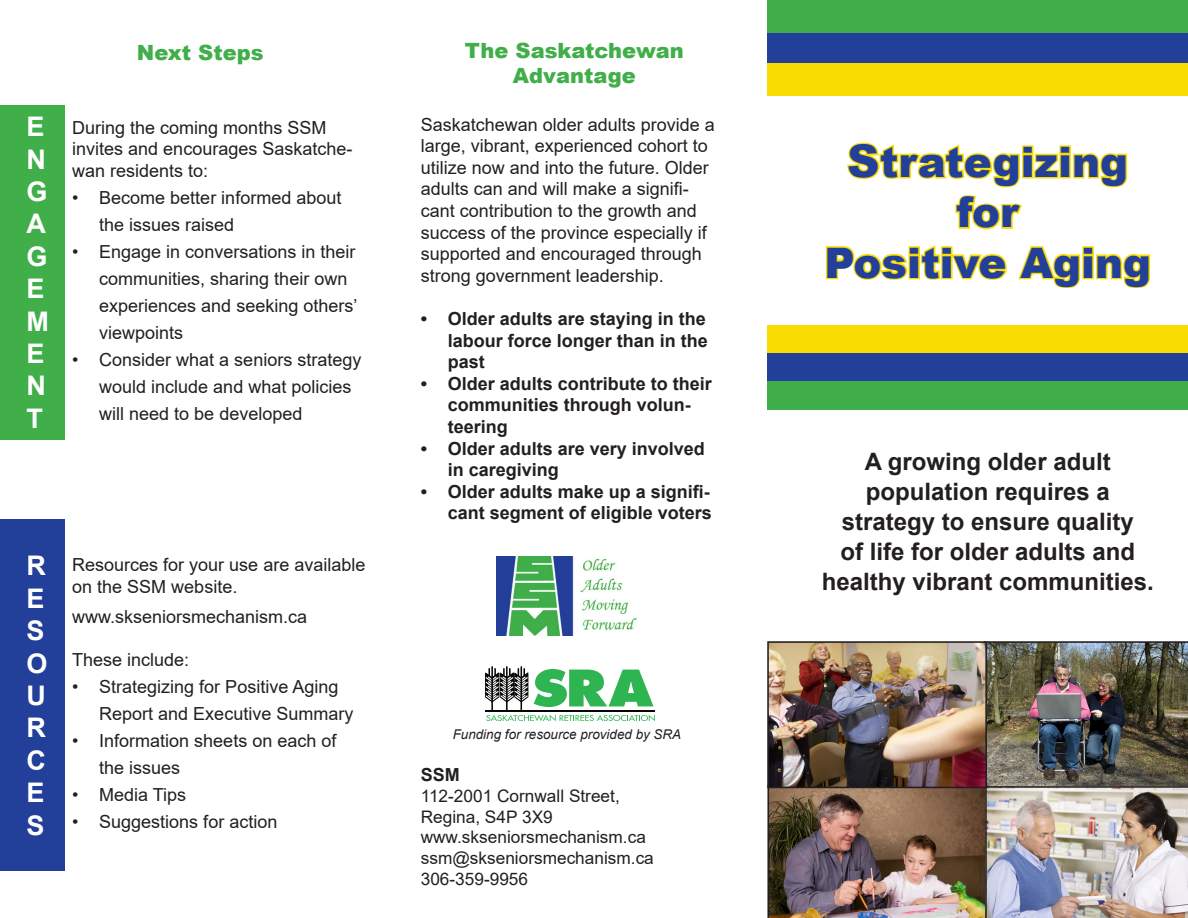
<style>
.page{position:relative;width:1188px;height:918px;background:#fff}
.page>*{position:absolute;margin:0;border:0;box-sizing:border-box;transform-origin:0 0}
.t1{font:900 42px "Arial";color:#223f99}
.t2{font:700 27px "Arial";color:#fff}
.t3{font:700 24px/30px "Arial";color:#231f20;text-align:center}
.t4{font:900 21px "Arial";color:#40ae49}
.t5{font:18px/21.6px "Arial";color:#231f20}
.t6{font:700 18px/21.6px "Arial";color:#231f20}
.t7{font:17.25px "Arial";color:#231f20}
.t8{font:italic 13.5px "Arial";color:#231f20}
.s1{font-size:45px}
</style>
<div class="page">
<svg style="left:847px;top:142px;width:281px;height:88px"></svg>
<svg style="left:825px;top:245px;width:182px;height:35px"></svg>
<svg style="left:1018px;top:246px;width:133px;height:43px"></svg>
<div style="left:767px;top:325px;width:421px;height:28px;background:#f8dc02"></div>
<div style="left:767px;top:353px;width:421px;height:28px;background:#223f99"></div>
<div style="left:767px;top:381px;width:421px;height:28px;background:#40ae49"></div>
<div style="left:767px;top:0;width:421px;height:33px;background:#40ae49"></div>
<div style="left:767px;top:62px;width:421px;height:34px;background:#f8dc02"></div>
<div style="left:767px;top:33px;width:421px;height:30px;background:#223f99"></div>
<div style="left:0;top:519px;width:64px;height:352px;background:#223f99"></div>
<div style="left:0;top:105px;width:64px;height:335px;background:#40ae49"></div>
<img style="left:767px;top:641px;width:421px;height:277px">
<div style="left:767px;top:641px;width:220px;height:147px;border:2px solid #231f20"></div>
<img style="left:497px;top:556px;width:140px;height:80px">
<hr style="left:491px;top:666px;width:2px;height:45px;background:#050504">
<hr style="left:506px;top:666px;width:2px;height:45px;background:#050504">
<svg style="left:485px;top:668px;width:43px;height:34px"></svg>
<hr style="left:521px;top:666px;width:1px;height:45px;background:#050504">
<svg style="left:534px;top:669px;width:120px;height:38px"></svg>
<svg style="left:486px;top:715px;width:169px;height:6px"></svg>
<hr style="left:485px;top:710px;width:170px;height:2px;background:#050504">
<p class="t2" style="left:26px;top:108px;width:20px">E</p>
<p class="t2" style="left:26px;top:140px;width:21px">N</p>
<p class="t2" style="left:26px;top:172px;width:23px">G</p>
<p class="t2" style="left:26px;top:205px;width:21px">A</p>
<p class="t2" style="left:26px;top:237px;width:23px">G</p>
<p class="t2" style="left:26px;top:270px;width:20px">E</p>
<p class="t2" style="left:26px;top:302px;width:24px">M</p>
<p class="t2" style="left:26px;top:334px;width:20px">E</p>
<p class="t2" style="left:26px;top:367px;width:21px">N</p>
<p class="t2" style="left:26px;top:399px;width:18px">T</p>
<p class="t4" style="left:137px;top:38px;width:128px">Next Steps</p>
<p class="t5" style="left:72px;top:116px;width:256px">During the coming months SSM</p>
<p class="t5" style="left:72px;top:138px;width:282px">invites and encourages Saskatche&shy;wan residents to:</p>
<p class="t5" style="left:99px;top:184px;width:244px;line-height:27px;text-indent:-27px">• Become better informed about the issues raised</p>
<p class="t5" style="left:99px;top:238px;width:260px;line-height:27px;text-indent:-27px">• Engage in conversations in their communities, sharing their own experiences and seeking others’ viewpoints</p>
<p class="t5" style="left:99px;top:346px;width:264px;line-height:27px;text-indent:-27px">• Consider what a seniors strategy would include and what policies will need to be developed</p>
<p class="t2" style="left:26px;top:547px;width:21px">R</p>
<p class="t2" style="left:26px;top:579px;width:20px">E</p>
<p class="t2" style="left:26px;top:612px;width:20px">S</p>
<p class="t2" style="left:26px;top:644px;width:23px">O</p>
<p class="t2" style="left:26px;top:676px;width:21px">U</p>
<p class="t2" style="left:26px;top:709px;width:21px">R</p>
<p class="t2" style="left:26px;top:741px;width:21px">C</p>
<p class="t2" style="left:26px;top:774px;width:20px">E</p>
<p class="t2" style="left:26px;top:806px;width:20px">S</p>
<p class="t5" style="left:72px;top:554px;width:295px">Resources for your use are available on the SSM website.</p>
<p class="t5" style="left:72px;top:606px;width:237px">www.skseniorsmechanism.ca</p>
<p class="t5" style="left:72px;top:649px;width:119px">These include:</p>
<p class="t5" style="left:99px;top:674px;width:256px;line-height:27px;text-indent:-27px">• Strategizing for Positive Aging<br>Report and Executive Summary</p>
<p class="t5" style="left:99px;top:728px;width:239px;line-height:27px;text-indent:-27px">• Information sheets on each of the issues</p>
<p class="t5" style="left:72px;top:784px;width:116px">• Media Tips</p>
<p class="t5" style="left:72px;top:811px;width:207px">• Suggestions for action</p>
<p class="t4" style="left:465px;top:35px;width:220px">The Saskatchewan</p>
<p class="t4" style="left:513px;top:60px;width:124px">Advantage</p>
<p class="t5" style="left:421px;top:113px;width:296px">Saskatchewan older adults provide a large, vibrant, experienced cohort to utilize now and into the future. Older adults can and will make a signifi&shy;cant contribution to the growth and success of the province especially if supported and encouraged through strong government leadership.</p>
<p class="t6" style="left:448px;top:308px;width:262px;text-align:justify;text-indent:-27px">• Older adults are staying in the labour force longer than in the past</p>
<p class="t6" style="left:448px;top:373px;width:266px;text-indent:-27px">• Older adults contribute to their communities through volun&shy;teering</p>
<p class="t6" style="left:448px;top:438px;width:259px;text-indent:-27px">• Older adults are very involved in caregiving</p>
<p class="t6" style="left:421px;top:481px;width:293px;text-align:right">• Older adults make up a signifi&shy;cant segment of eligible voters</p>
<p class="t8" style="left:453px;top:726px;width:230px">Funding for resource provided by SRA</p>
<p class="t6" style="left:421px;top:764px;width:41px">SSM</p>
<p class="t7" style="left:421px;top:784px;width:201px">112-2001 Cornwall Street,</p>
<p class="t7" style="left:421px;top:805px;width:134px">Regina, S4P 3X9</p>
<p class="t7" style="left:421px;top:825px;width:227px">www.skseniorsmechanism.ca</p>
<p class="t7" style="left:421px;top:846px;width:235px">ssm@skseniorsmechanism.ca</p>
<p class="t7" style="left:421px;top:867px;width:109px">306-359-9956</p>
<p class="t1" style="left:847px;top:131px;width:282px"><span class="s1">S</span>trategizing</p>
<p class="t1" style="left:957px;top:182px;width:64px">for</p>
<p class="t1" style="left:824px;top:232px;width:328px">Positive Aging</p>
<p class="t3" style="left:865px;top:447px;width:247px">A growing older adult</p>
<p class="t3" style="left:866px;top:477px;width:246px">population requires a</p>
<p class="t3" style="left:822px;top:507px;width:334px">strategy to ensure quality<br>of life for older adults and healthy vibrant communities.</p>
</div>
